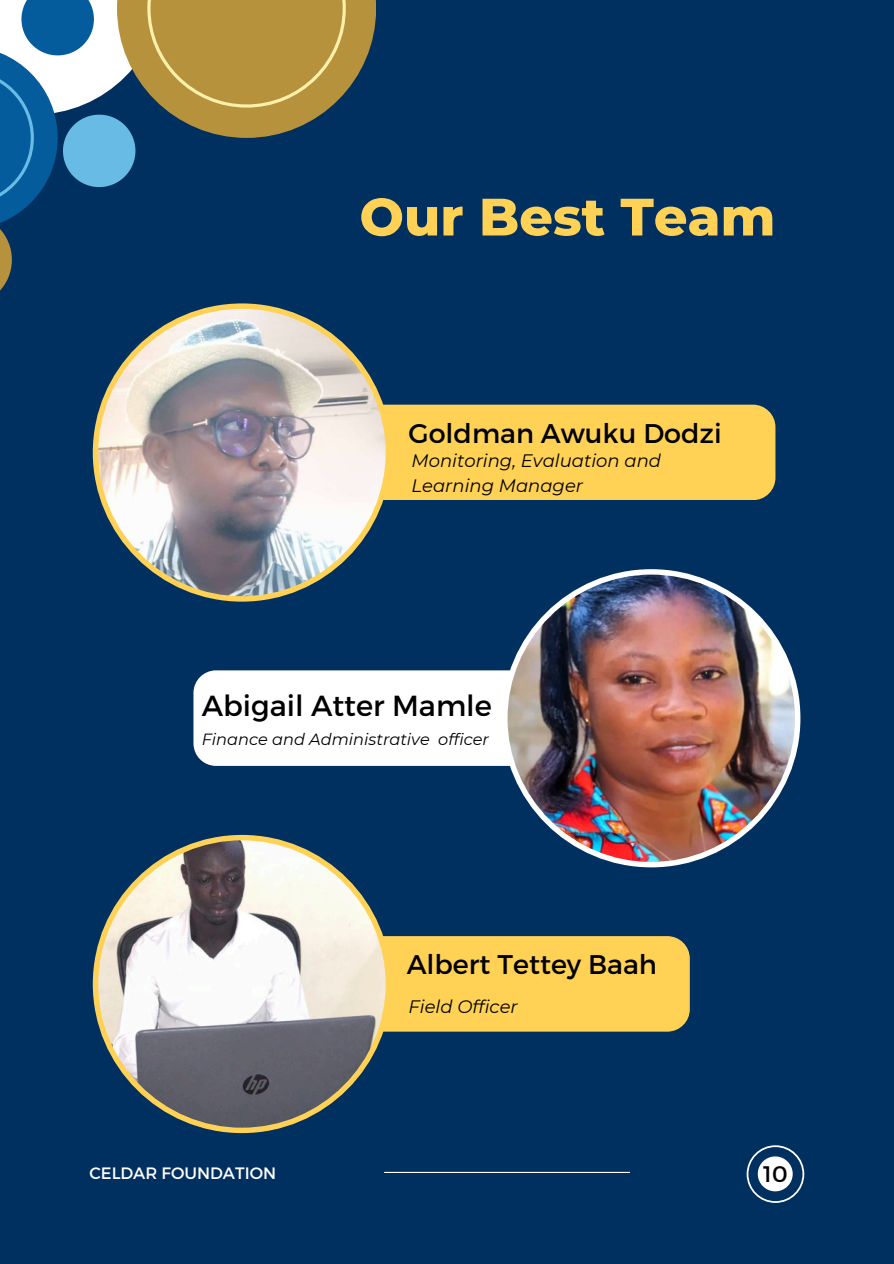
<style>
.page{position:relative;width:894px;height:1264px;background:#fff}
.page>*{position:absolute;margin:0;border:0;box-sizing:border-box;transform-origin:0 0}
.t1{font:800 52.5px "Montserrat";color:#ffd155}
.t2{font:28.95px "Montserrat";color:#000}
.t3{font:27px "Montserrat";color:#000}
.t4{font:22.5px "Montserrat";color:#000}
.t5{font:italic 18px/24.8px "Montserrat";color:#000}
.t6{font:16.5px "Montserrat";color:#fff}
.t7{font:italic 16.2px "Montserrat";color:#000}
</style>
<div class="page">
<div style="left:0;top:0;width:893px;height:1263px;background:#003060"></div>
<div style="left:316px;top:404px;width:459px;height:96px;background:#ffd155;border-radius:22px"></div>
<img style="left:93px;top:305px;width:298px;height:296px">
<div style="left:324px;top:936px;width:365px;height:95px;background:#ffd155;border-radius:22px"></div>
<svg style="left:93px;top:834px;width:298px;height:299px"></svg>
<div style="left:193px;top:670px;width:365px;height:96px;background:#fff;border-radius:22px"></div>
<img style="left:502px;top:569px;width:298px;height:298px">
<svg style="left:0;top:0;width:375px;height:305px"></svg>
<svg style="left:746px;top:1145px;width:57px;height:57px"></svg>
<hr style="left:384px;top:1171px;width:245px;height:1px;background:#fff">
<h3 class="t1" style="left:359px;top:185px;width:417px">Our Best Team</h3>
<h2 class="t3" style="left:408px;top:416px;width:315px">Goldman Awuku Dodzi</h2>
<h2 class="t5" style="left:411px;top:448px;width:251px">Monitoring, Evaluation and<br>Learning Manager</h2>
<h4 class="t2" style="left:202px;top:687px;width:291px">Abigail Atter Mamle</h4>
<p class="t7" style="left:202px;top:729px;width:289px">Finance and Administrative officer</p>
<p class="t3" style="left:406px;top:947px;width:252px">Albert Tettey Baah</p>
<p class="t5" style="left:408px;top:994px;width:111px">Field Officer</p>
<h4 class="t6" style="left:89px;top:1162px;width:188px">CELDAR FOUNDATION</h4>
<h2 class="t4" style="left:763px;top:1159px;width:26px">10</h2>
</div>
